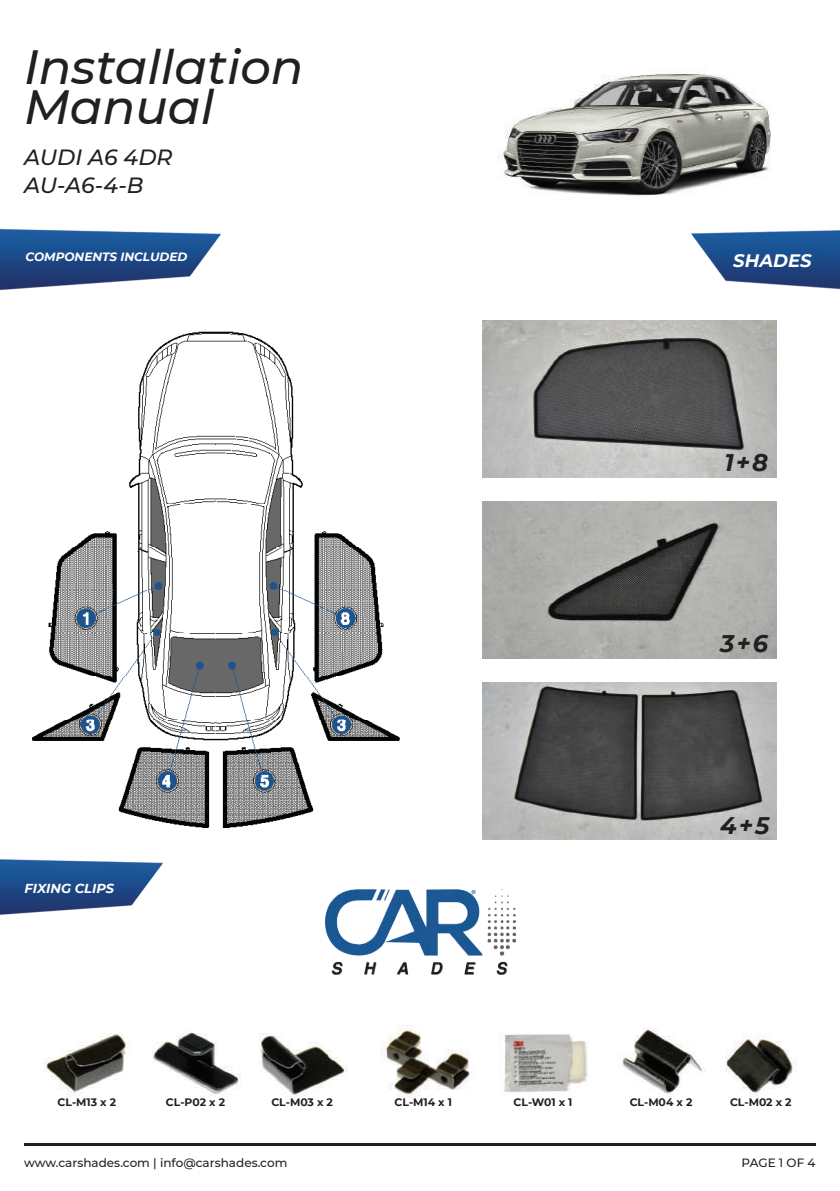
<style>
.page{position:relative;width:840px;height:1191px;background:#fff}
.page>*{position:absolute;margin:0;border:0;box-sizing:border-box;transform-origin:0 0}
.t1{font:italic 500 48px/40px "Montserrat";color:#231f20}
.t2{font:italic 700 24px "Montserrat";color:#231f20}
.t3{font:italic 500 22px/28px "Montserrat";letter-spacing:-.005em;color:#231f20}
.t4{font:italic 700 18px "Montserrat";color:#fff}
.t5{font:italic 700 13px "Montserrat";color:#fff}
.t6{font:500 12px "Montserrat";color:#231f20}
.t7{font:italic 700 12px "Montserrat";color:#fff}
.t8{font:700 10.8px "Montserrat";color:#231f20}
</style>
<div class="page">
<img style="left:499px;top:73px;width:272px;height:123px">
<img style="left:0;top:228px;width:221px;height:63px">
<img style="left:691px;top:230px;width:148px;height:60px">
<img style="left:0;top:859px;width:163px;height:56px">
<img style="left:33px;top:331px;width:366px;height:496px">
<img style="left:43px;top:1033px;width:88px;height:64px">
<img style="left:152px;top:1032px;width:89px;height:65px">
<img style="left:259px;top:1033px;width:89px;height:64px">
<img style="left:380px;top:1025px;width:91px;height:72px">
<img style="left:620px;top:1027px;width:86px;height:72px">
<img style="left:725px;top:1033px;width:72px;height:64px">
<img style="left:500px;top:1032px;width:88px;height:61px">
<img style="left:325px;top:889px;width:190px;height:85px">
<img style="left:482px;top:320px;width:293px;height:157px">
<img style="left:482px;top:501px;width:293px;height:157px">
<img style="left:482px;top:682px;width:293px;height:157px">
<hr style="left:24px;top:1143px;width:791px;height:2px;background:#231f20">
<h1 class="t1" style="left:24px;top:45px;width:281px">Installation<br>Manual</h1>
<h3 class="t3" style="left:24px;top:143px;width:150px">AUDI A6 4DR<br>AU-A6-4-B</h3>
<p class="t7" style="left:25px;top:248px;width:163px">COMPONENTS INCLUDED</p>
<h3 class="t4" style="left:732px;top:247px;width:80px">SHADES</h3>
<h2 class="t2" style="left:724px;top:445px;width:45px">1 + 8</h2>
<h2 class="t2" style="left:719px;top:626px;width:49px">3 + 6</h2>
<p class="t5" style="left:25px;top:878px;width:91px">FIXING CLIPS</p>
<h2 class="t2" style="left:719px;top:807px;width:51px">4 + 5</h2>
<p class="t8" style="left:58px;top:1094px;width:60px">CL-M13 x 2</p>
<p class="t8" style="left:166px;top:1094px;width:61px">CL-P02 x 2</p>
<p class="t8" style="left:271px;top:1094px;width:63px">CL-M03 x 2</p>
<p class="t8" style="left:394px;top:1094px;width:59px">CL-M14 x 1</p>
<p class="t8" style="left:513px;top:1094px;width:60px">CL-W01 x 1</p>
<p class="t8" style="left:629px;top:1094px;width:64px">CL-M04 x 2</p>
<p class="t8" style="left:729px;top:1094px;width:63px">CL-M02 x 2</p>
<p class="t6" style="left:24px;top:1153px;width:265px">www.carshades.com | info@carshades.com</p>
<p class="t6" style="left:741px;top:1153px;width:75px">PAGE 1 OF 4</p>
</div>
